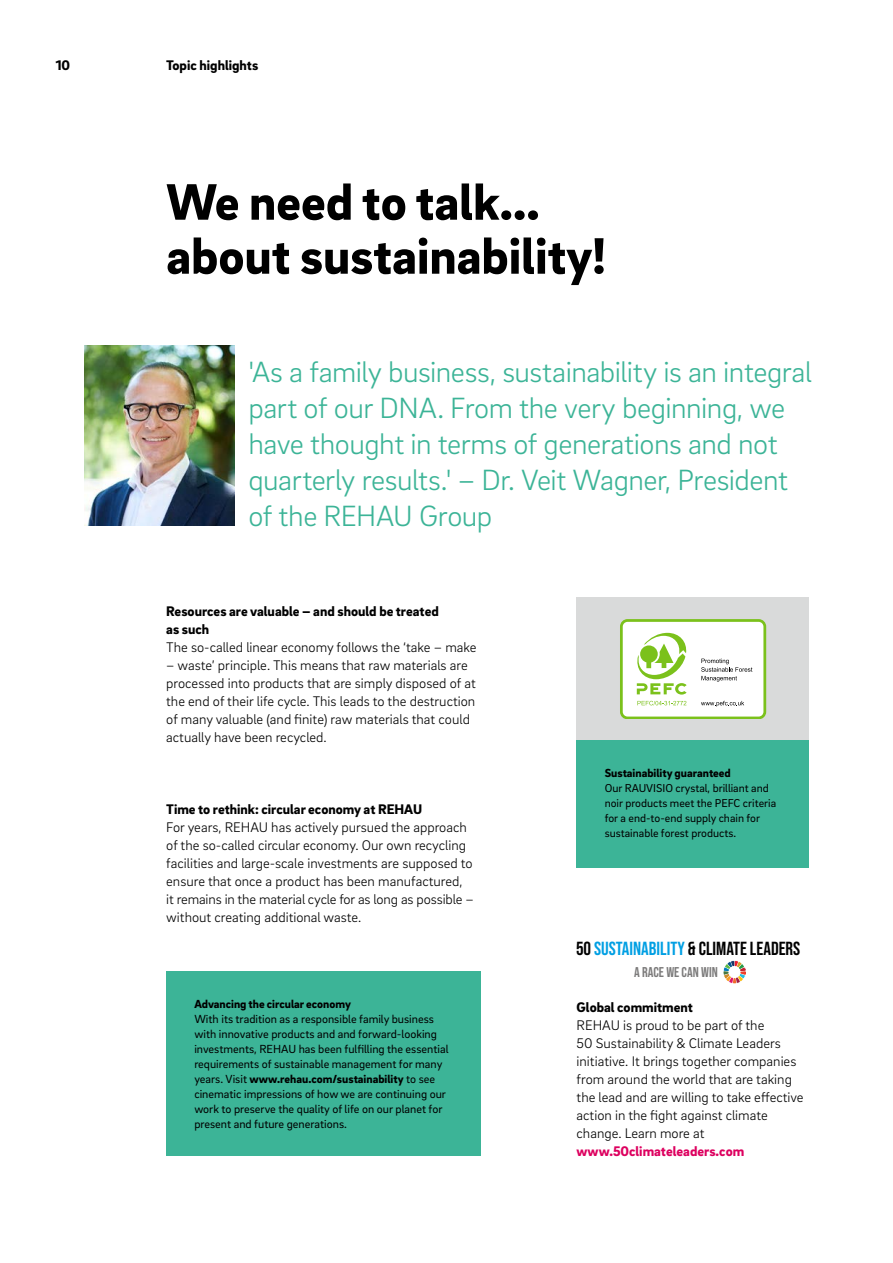
<style>
.page{position:relative;width:893px;height:1263px;background:#fff}
.page>*{position:absolute;margin:0;border:0;box-sizing:border-box;transform-origin:0 0}
._01__Headline_-_35pt_-_left_-_black{font:900 52.5px/54px "Brix Sans";color:#000}
._11__Highlighter_-_20pt_-_red_-_left{font:300 30px/36px "Brix Sans";letter-spacing:-.015em;color:#3cb497}
.t1{font:18.9px "Bebas Neue";color:#000}
._16__Body_text_-_9_5pt{font:300 14.25px/18px "Brix Sans";color:#000}
._14__Body_subline_-_9_5pt{font:900 14.25px/18px "Brix Sans";color:#000}
.MP__Live_column_titles_-_9_5pt{font:900 14.25px "Brix Sans";color:#000}
.t2{font:14.25px "Bebas Neue";color:#7c7b7b}
.MP__Page_numbers_-_9_5pt{font:900 14.25px "Brix Sans";color:#000}
._42__Info_box_-_body_text_-_8pt_-_black{font:12px/15px "Brix Sans";color:#000}
._42__Info_box_-_headline_-_8pt_-_black{font:900 12px "Brix Sans";color:#000}
._42__Info_box_-_body_text_-_8pt_-_black-2{font:11.7px/15px "Brix Sans";color:#000}
.s1{font-weight:900}
.s2{color:#009fe3}
.s3{font-weight:900;color:#dd005f}
</style>
<div class="page">
<img style="left:84px;top:346px;width:150px;height:180px">
<div style="left:577px;top:598px;width:232px;height:142px;background:#d9dada"></div>
<div style="left:577px;top:740px;width:232px;height:128px;background:#3cb497"></div>
<div style="left:621px;top:620px;width:144px;height:98px;background:#fff;border-radius:6px"></div>
<div style="left:620px;top:619px;width:146px;height:100px;border:3px solid #7bc11b;border-radius:6px"></div>
<svg style="left:636px;top:633px;width:51px;height:62px"></svg>
<svg style="left:637px;top:701px;width:49px;height:4px"></svg>
<svg style="left:701px;top:659px;width:51px;height:23px"></svg>
<svg style="left:701px;top:701px;width:43px;height:5px"></svg>
<div style="left:166px;top:971px;width:314px;height:185px;background:#3cb497"></div>
<img style="left:723px;top:968px;width:23px;height:9px">
<svg style="left:724px;top:961px;width:21px;height:22px"></svg>
<p class="MP__Page_numbers_-_9_5pt" style="left:56px;top:56px;width:16px">10</p>
<p class="MP__Live_column_titles_-_9_5pt" style="left:166px;top:56px;width:94px">Topic highlights</p>
<p class="_01__Headline_-_35pt_-_left_-_black" style="left:166px;top:172px;width:441px">We need to talk... about sustainability!</p>
<p class="_11__Highlighter_-_20pt_-_red_-_left" style="left:248px;top:352px;width:565px">'As a family business, sustainability is an integral part of our DNA. From the very beginning, we have thought in terms of generations and not quarterly results.' – Dr. Veit Wagner, President of the REHAU Group</p>
<p class="_14__Body_subline_-_9_5pt" style="left:166px;top:601px;width:274px">Resources are valuable – and should be treated as such</p>
<p class="_16__Body_text_-_9_5pt" style="left:166px;top:637px;width:312px">The so-called linear economy follows the ‘take – make</p>
<p class="_16__Body_text_-_9_5pt" style="left:166px;top:655px;width:311px">– waste’ principle. This means that raw materials are processed into products that are simply disposed of at the end of their life cycle. This leads to the destruction of many valuable (and finite) raw materials that could actually have been recycled.</p>
<p class="_14__Body_subline_-_9_5pt" style="left:166px;top:799px;width:257px">Time to rethink: circular economy at REHAU</p>
<p class="_16__Body_text_-_9_5pt" style="left:166px;top:817px;width:309px">For years, REHAU has actively pursued the approach of the so-called circular economy. Our own recycling facilities and large-scale investments are supposed to ensure that once a product has been manufactured,<br>it remains in the material cycle for as long as possible – without creating additional waste.</p>
<p class="_42__Info_box_-_headline_-_8pt_-_black" style="left:194px;top:996px;width:158px">Advancing the circular economy</p>
<p class="_42__Info_box_-_body_text_-_8pt_-_black" style="left:194px;top:1011px;width:256px">With its tradition as a responsible family business with innovative products and and forward-looking investments, REHAU has been fulfilling the essential requirements of sustainable management for many years. Visit <span class="s1">www.rehau.com/sustainability</span> to see cinematic impressions of how we are continuing our work to preserve the quality of life on our planet for present and future generations.</p>
<p class="_42__Info_box_-_headline_-_8pt_-_black" style="left:605px;top:765px;width:128px">Sustainability guaranteed</p>
<p class="_42__Info_box_-_body_text_-_8pt_-_black-2" style="left:605px;top:780px;width:173px">Our RAUVISIO crystal, brilliant and noir products meet the PEFC criteria for a end-to-end supply chain for sustainable forest products.</p>
<p class="t1" style="left:576px;top:937px;width:226px">50 <span class="s2">SUSTAINABILITY</span> &amp; CLIMATE LEADERS</p>
<p class="t2" style="left:634px;top:964px;width:85px">A RACE WE CAN WIN</p>
<p class="_14__Body_subline_-_9_5pt" style="left:577px;top:997px;width:118px">Global commitment</p>
<p class="_16__Body_text_-_9_5pt" style="left:577px;top:1015px;width:229px">REHAU is proud to be part of the<br>50 Sustainability &amp; Climate Leaders initiative. It brings together companies from around the world that are taking the lead and are willing to take effective action in the fight against climate change. Learn more at <span class="s3">www.50climateleaders.com</span></p>
</div>
